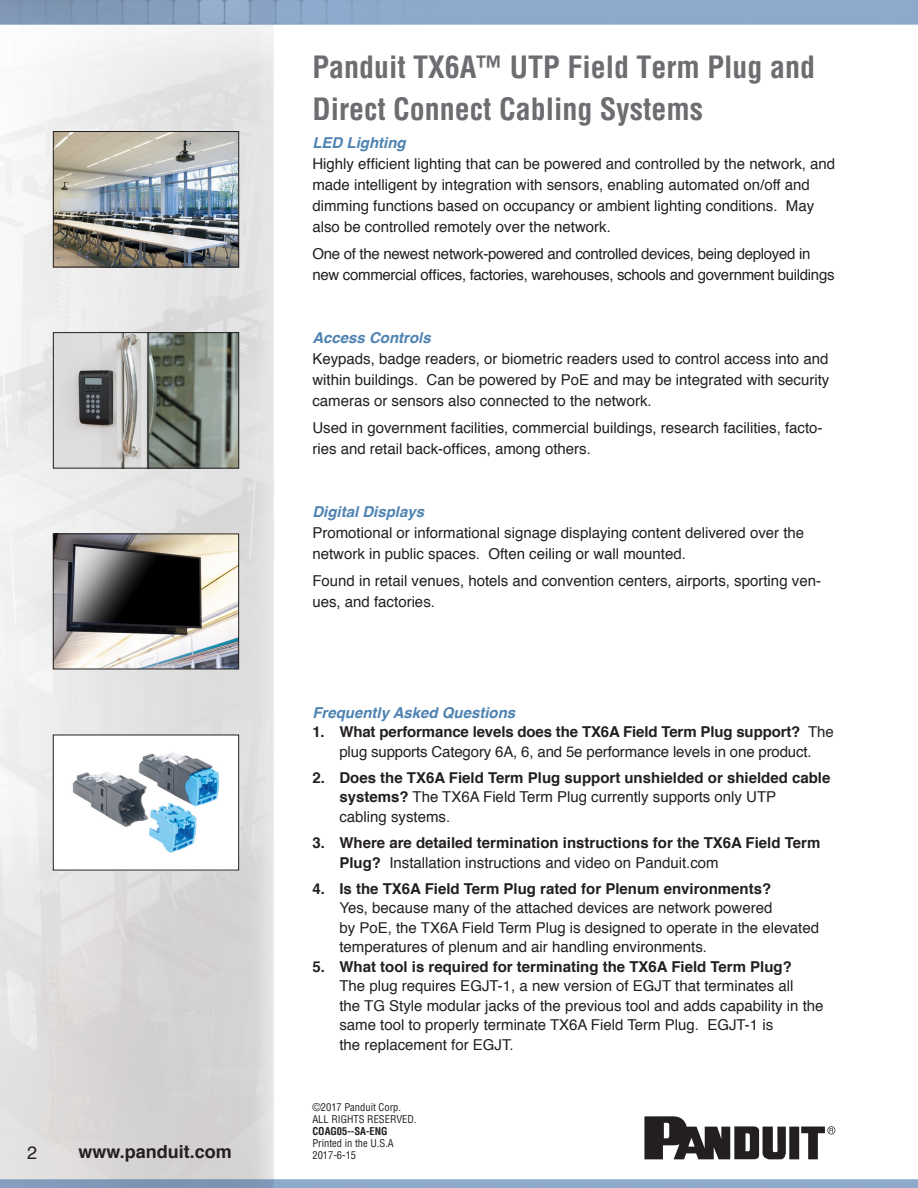
<style>
.page{position:relative;width:918px;height:1188px;background:#fff}
.page>*{position:absolute;margin:0;border:0;box-sizing:border-box;transform-origin:0 0}
.t1{font:700 condensed 30px/42px "Helvetica";color:#6c6d70}
.t2{font:700 18px "Helvetica";color:#231f20}
.t3{font:18px "Helvetica";color:#231f20}
.t4{font:15px/21px "Helvetica";color:#231f20}
.t5{font:700 15px/19.5px "Helvetica";color:#231f20}
.t6{font:15px/21px "Helvetica";letter-spacing:-.02em;color:#231f20}
.t7{font:italic 700 15px "Helvetica";color:#4f83b2}
.t8{font:condensed 10.5px "Helvetica";color:#231f20}
.t9{font:700 condensed 10.5px "Helvetica";color:#231f20}
.s1{font-weight:700}
.s2{font-weight:400}
</style>
<div class="page">
<img style="left:0;top:0;width:918px;height:1188px">
<svg style="left:644px;top:1116px;width:191px;height:43px"></svg>
<img style="left:55px;top:334px;width:182px;height:133px">
<div style="left:53px;top:332px;width:186px;height:137px;border:1px solid #231f20"></div>
<img style="left:55px;top:133px;width:182px;height:132px">
<div style="left:53px;top:131px;width:186px;height:136px;border:1px solid #231f20"></div>
<img style="left:55px;top:536px;width:182px;height:131px">
<div style="left:53px;top:534px;width:186px;height:135px;border:1px solid #231f20"></div>
<img style="left:55px;top:737px;width:182px;height:131px">
<div style="left:53px;top:735px;width:186px;height:135px;border:1px solid #231f20"></div>
<p class="t3" style="left:27px;top:1139px;width:12px">2</p>
<p class="t2" style="left:79px;top:1137px;width:155px">www.panduit.com</p>
<p class="t1" style="left:312px;top:46px;width:504px">Panduit TX6A™ UTP Field Term Plug and<br>Direct Connect Cabling Systems</p>
<p class="t7" style="left:312px;top:130px;width:95px">LED Lighting</p>
<p class="t4" style="left:312px;top:153px;width:524px">Highly efficient lighting that can be powered and controlled by the network, and made intelligent by integration with sensors, enabling automated on/off and dimming functions based on occupancy or ambient lighting conditions. May also be controlled remotely over the network.</p>
<p class="t6" style="left:312px;top:244px;width:524px">One of the newest network-powered and controlled devices, being deployed in new commercial offices, factories, warehouses, schools and government buildings</p>
<p class="t7" style="left:312px;top:325px;width:120px">Access Controls</p>
<p class="t4" style="left:312px;top:348px;width:518px;text-align:justify">Keypads, badge readers, or biometric readers used to control access into and within buildings. Can be powered by PoE and may be integrated with security cameras or sensors also connected to the network.</p>
<p class="t4" style="left:312px;top:418px;width:512px">Used in government facilities, commercial buildings, research facilities, facto&shy;ries and retail back-offices, among others.</p>
<p class="t7" style="left:312px;top:499px;width:113px">Digital Displays</p>
<p class="t4" style="left:312px;top:522px;width:493px">Promotional or informational signage displaying content delivered over the network in public spaces. Often ceiling or wall mounted.</p>
<p class="t4" style="left:312px;top:571px;width:510px">Found in retail venues, hotels and convention centers, airports, sporting ven&shy;ues, and factories.</p>
<p class="t7" style="left:312px;top:700px;width:204px">Frequently Asked Questions</p>
<p class="t4" style="left:312px;top:723px;width:523px;line-height:19.5px;text-align:center"><span class="s1">1. What performance levels does the TX6A Field Term Plug support?</span> The plug supports Category 6A, 6, and 5e performance levels in one product.</p>
<p class="t5" style="left:339px;top:768px;width:492px;text-indent:-27px">2. Does the TX6A Field Term Plug support unshielded or shielded cable systems? <span class="s2">The TX6A Field Term Plug currently supports only UTP<br>cabling systems.</span></p>
<p class="t5" style="left:339px;top:833px;width:482px;text-indent:-27px">3. Where are detailed termination instructions for the TX6A Field Term<br>Plug? <span class="s2">Installation instructions and video on Panduit.com</span></p>
<p class="t4" style="left:339px;top:879px;width:481px;line-height:19.5px;text-indent:-27px"><span class="s1">4. Is the TX6A Field Term Plug rated for Plenum environments?<br></span>Yes, because many of the attached devices are network powered<br>by PoE, the TX6A Field Term Plug is designed to operate in the elevated temperatures of plenum and air handling environments.</p>
<p class="t4" style="left:339px;top:957px;width:486px;line-height:19.5px;text-indent:-27px"><span class="s1">5. What tool is required for terminating the TX6A Field Term Plug?<br></span>The plug requires EGJT-1, a new version of EGJT that terminates all<br>the TG Style modular jacks of the previous tool and adds capability in the same tool to properly terminate TX6A Field Term Plug. EGJT-1 is<br>the replacement for EGJT.</p>
<p class="t8" style="left:312px;top:1100px;width:90px">©2017 Panduit Corp.</p>
<p class="t8" style="left:312px;top:1112px;width:106px">ALL RIGHTS RESERVED.</p>
<p class="t9" style="left:312px;top:1124px;width:77px">COAG05--SA-ENG</p>
<p class="t8" style="left:312px;top:1136px;width:83px">Printed in the U.S.A</p>
<p class="t8" style="left:312px;top:1148px;width:45px">2017-6-15</p>
</div>
